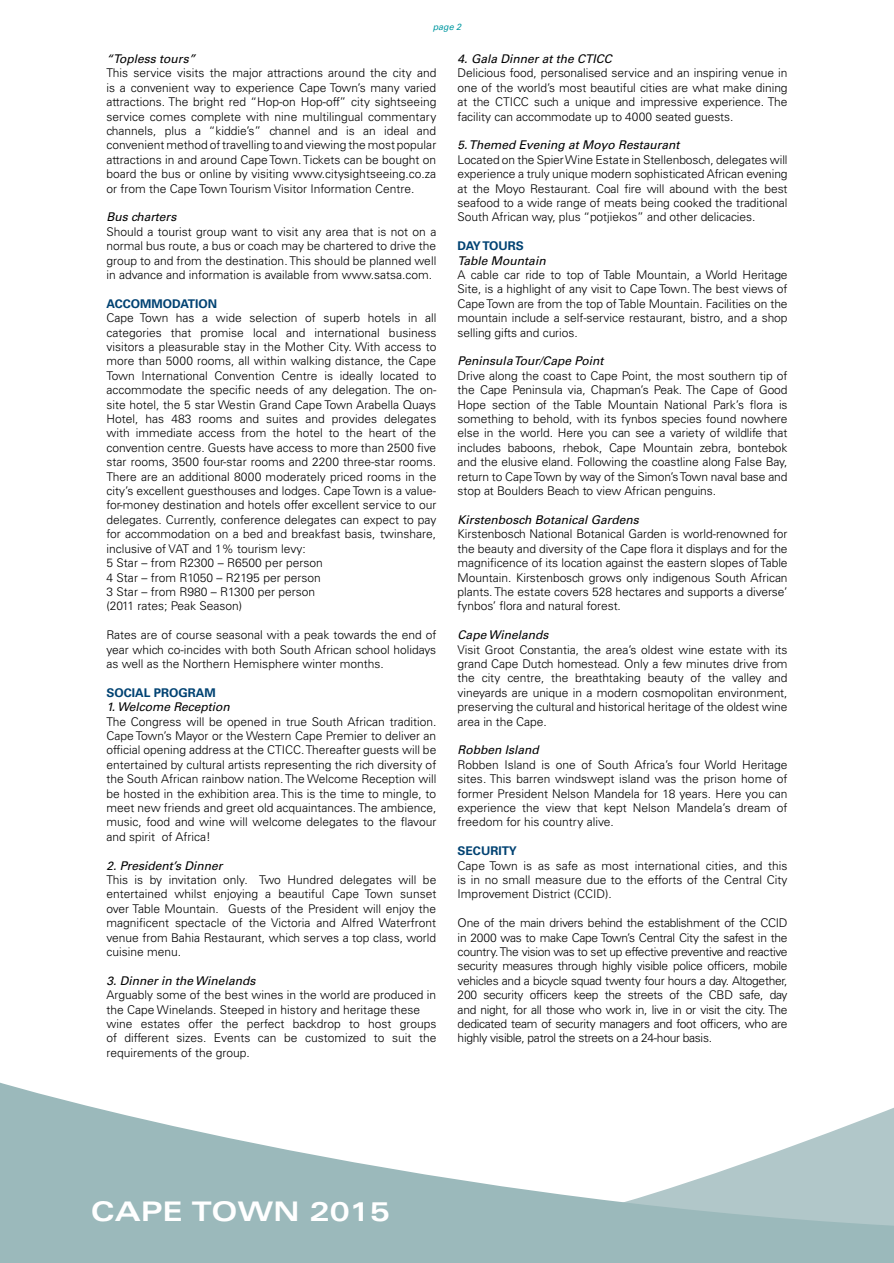
<style>
.page{position:relative;width:894px;height:1263px;background:#fff}
.page>*{position:absolute;margin:0;border:0;box-sizing:border-box;transform-origin:0 0}
.t1{font:700 expanded 27px "Univers LT Std";color:#fff}
.t2{font:300 12px/14.4px "Univers LT Std";color:#000;text-align:justify}
.t3{font:italic 12px "Univers LT Std";color:#000}
.t4{font:700 12px "Univers LT Std";color:#004272}
.t5{font:700 12px "Univers LT Std";letter-spacing:-.025em;color:#004272}
.t6{font:italic 9px "Univers LT Std";color:#0098a1}
</style>
<div class="page">
<svg style="left:0;top:1082px;width:893px;height:181px;fill:#9bb9bb"></svg>
<p class="t6" style="left:432px;top:22px;width:30px">page 2</p>
<p class="t3" style="left:106px;top:52px;width:90px">“Topless tours”</p>
<p class="t2" style="left:106px;top:66px;width:331px">This service visits the major attractions around the city and is a convenient way to experience Cape Town’s many varied attractions. The bright red “Hop-on Hop-off” city sightseeing service comes complete with nine multilingual commentary channels, plus a “kiddie’s” channel and is an ideal and convenient method of travelling to and viewing the most popular attractions in and around Cape Town. Tickets can be bought on board the bus or online by visiting www.citysightseeing.co.za or from the Cape Town Tourism Visitor Information Centre.</p>
<p class="t3" style="left:106px;top:210px;width:72px">Bus charters</p>
<p class="t2" style="left:106px;top:224px;width:331px">Should a tourist group want to visit any area that is not on a normal bus route, a bus or coach may be chartered to drive the group to and from the destination. This should be planned well in advance and information is available from www.satsa.com.</p>
<p class="t4" style="left:106px;top:296px;width:112px">ACCOMMODATION</p>
<p class="t2" style="left:106px;top:311px;width:331px;text-align:left">Cape Town has a wide selection of superb hotels in all categories that promise local and international business visitors a pleasurable stay in the Mother City. With access to more than 5000 rooms, all within walking distance, the Cape Town International Convention Centre is ideally located to accommodate the specific needs of any delegation. The on&shy;site hotel, the 5 star Westin Grand Cape Town Arabella Quays Hotel, has 483 rooms and suites and provides delegates with immediate access from the hotel to the heart of the convention centre. Guests have access to more than 2500 five star rooms, 3500 four-star rooms and 2200 three-star rooms.<br>There are an additional 8000 moderately priced rooms in the city’s excellent guesthouses and lodges. Cape Town is a value&shy;for-money destination and hotels offer excellent service to our delegates. Currently, conference delegates can expect to pay for accommodation on a bed and breakfast basis, twinshare, inclusive of VAT and 1% tourism levy:<br>5 Star – from R2300 – R6500 per person<br>4 Star – from R1050 – R2195 per person<br>3 Star – from R980 – R1300 per person<br>(2011 rates; Peak Season)</p>
<p class="t2" style="left:106px;top:627px;width:331px">Rates are of course seasonal with a peak towards the end of year which co-incides with both South African school holidays as well as the Northern Hemisphere winter months.</p>
<p class="t4" style="left:106px;top:685px;width:111px">SOCIAL PROGRAM</p>
<p class="t3" style="left:106px;top:700px;width:125px">1. Welcome Reception</p>
<p class="t2" style="left:106px;top:714px;width:331px">The Congress will be opened in true South African tradition.<br>Cape Town’s Mayor or the Western Cape Premier to deliver an official opening address at the CTICC. Thereafter guests will be entertained by cultural artists representing the rich diversity of the South African rainbow nation. The Welcome Reception will be hosted in the exhibition area. This is the time to mingle, to meet new friends and greet old acquaintances. The ambience, music, food and wine will welcome delegates to the flavour and spirit of Africa!</p>
<p class="t3" style="left:106px;top:858px;width:117px">2. President’s Dinner</p>
<p class="t2" style="left:106px;top:872px;width:331px">This is by invitation only. Two Hundred delegates will be entertained whilst enjoying a beautiful Cape Town sunset over Table Mountain. Guests of the President will enjoy the magnificent spectacle of the Victoria and Alfred Waterfront venue from Bahia Restaurant, which serves a top class, world cuisine menu.</p>
<p class="t3" style="left:106px;top:973px;width:150px">3. Dinner in the Winelands</p>
<p class="t2" style="left:106px;top:987px;width:331px;text-align:left">Arguably some of the best wines in the world are produced in the Cape Winelands. Steeped in history and heritage these wine estates offer the perfect backdrop to host groups of different sizes. Events can be customized to suit the requirements of the group.</p>
<p class="t3" style="left:457px;top:52px;width:156px">4. Gala Dinner at the CTICC</p>
<p class="t2" style="left:457px;top:66px;width:331px">Delicious food, personalised service and an inspiring venue in one of the world’s most beautiful cities are what make dining at the CTICC such a unique and impressive experience. The facility can accommodate up to 4000 seated guests.</p>
<p class="t3" style="left:457px;top:138px;width:223px">5. Themed Evening at Moyo Restaurant</p>
<p class="t2" style="left:457px;top:152px;width:331px">Located on the Spier Wine Estate in Stellenbosch, delegates will experience a truly unique modern sophisticated African evening at the Moyo Restaurant. Coal fire will abound with the best seafood to a wide range of meats being cooked the traditional South African way, plus “potjiekos” and other delicacies.</p>
<p class="t5" style="left:457px;top:239px;width:68px">DAY TOURS</p>
<p class="t3" style="left:457px;top:253px;width:89px">Table Mountain</p>
<p class="t2" style="left:457px;top:267px;width:331px">A cable car ride to top of Table Mountain, a World Heritage Site, is a highlight of any visit to Cape Town. The best views of Cape Town are from the top of Table Mountain. Facilities on the mountain include a self-service restaurant, bistro, and a shop selling gifts and curios.</p>
<p class="t3" style="left:457px;top:354px;width:147px">Peninsula Tour/Cape Point</p>
<p class="t2" style="left:457px;top:368px;width:331px">Drive along the coast to Cape Point, the most southern tip of the Cape Peninsula via, Chapman’s Peak. The Cape of Good Hope section of the Table Mountain National Park’s flora is something to behold, with its fynbos species found nowhere else in the world. Here you can see a variety of wildlife that includes baboons, rhebok, Cape Mountain zebra, bontebok and the elusive eland. Following the coastline along False Bay, return to Cape Town by way of the Simon’s Town naval base and stop at Boulders Beach to view African penguins.</p>
<p class="t3" style="left:457px;top:512px;width:183px">Kirstenbosch Botanical Gardens</p>
<p class="t2" style="left:457px;top:527px;width:331px">Kirstenbosch National Botanical Garden is world-renowned for the beauty and diversity of the Cape flora it displays and for the magnificence of its location against the eastern slopes of Table Mountain. Kirstenbosch grows only indigenous South African plants. The estate covers 528 hectares and supports a diverse’ fynbos’ flora and natural forest.</p>
<p class="t3" style="left:457px;top:628px;width:92px">Cape Winelands</p>
<p class="t2" style="left:457px;top:642px;width:331px">Visit Groot Constantia, the area’s oldest wine estate with its grand Cape Dutch homestead. Only a few minutes drive from the city centre, the breathtaking beauty of the valley and vineyards are unique in a modern cosmopolitan environment, preserving the cultural and historical heritage of the oldest wine area in the Cape.</p>
<p class="t3" style="left:457px;top:743px;width:83px">Robben Island</p>
<p class="t2" style="left:457px;top:757px;width:331px">Robben Island is one of South Africa’s four World Heritage sites. This barren windswept island was the prison home of former President Nelson Mandela for 18 years. Here you can experience the view that kept Nelson Mandela’s dream of freedom for his country alive.</p>
<p class="t4" style="left:457px;top:844px;width:61px">SECURITY</p>
<p class="t2" style="left:457px;top:858px;width:331px">Cape Town is as safe as most international cities, and this is in no small measure due to the efforts of the Central City Improvement District (CCID).</p>
<p class="t2" style="left:457px;top:915px;width:331px">One of the main drivers behind the establishment of the CCID in 2000 was to make Cape Town’s Central City the safest in the country. The vision was to set up effective preventive and reactive security measures through highly visible police officers, mobile vehicles and a bicycle squad twenty four hours a day. Altogether, 200 security officers keep the streets of the CBD safe, day and night, for all those who work in, live in or visit the city. The dedicated team of security managers and foot officers, who are highly visible, patrol the streets on a 24-hour basis.</p>
<h1 class="t1" style="left:91px;top:1196px;width:300px">CAPE TOWN 2015</h1>
</div>
